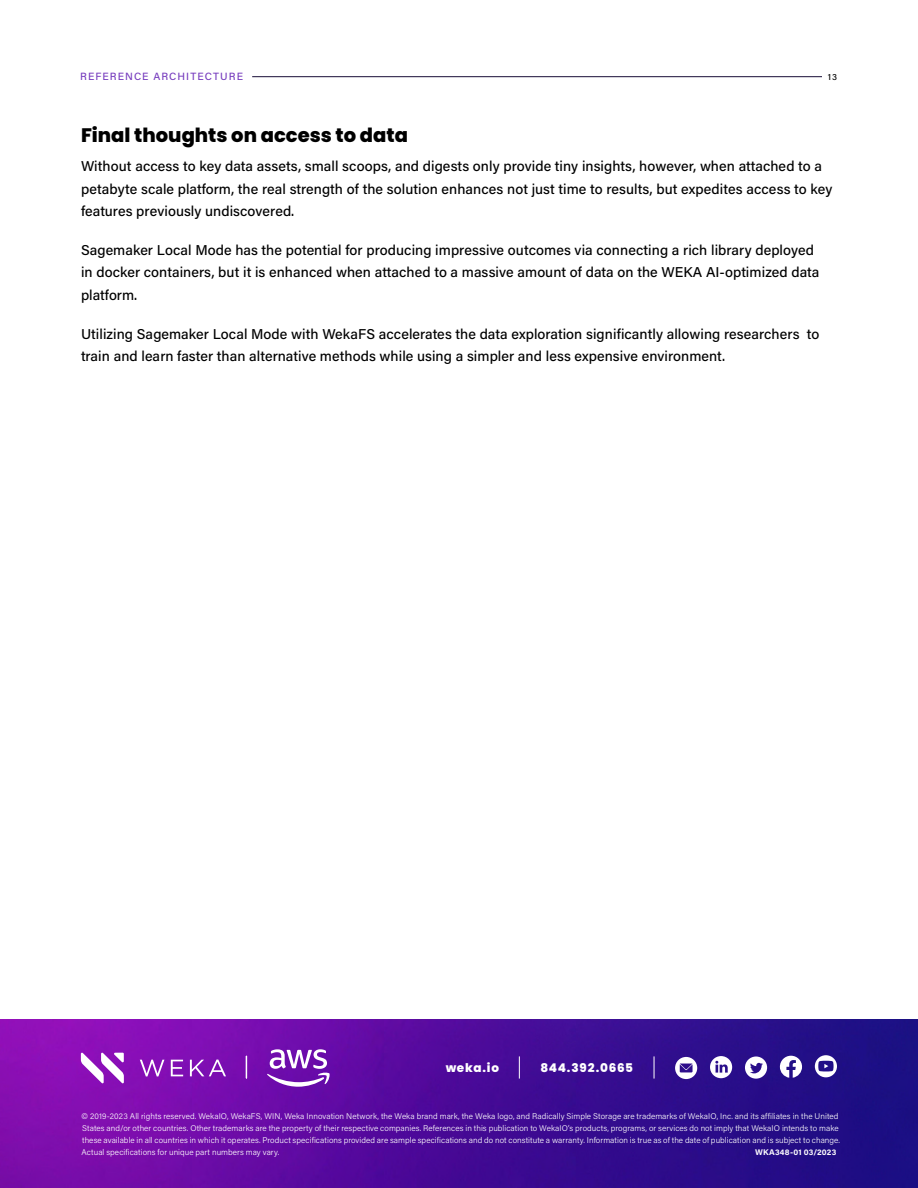
<style>
.page{position:relative;width:918px;height:1188px;background:#fff}
.page>*{position:absolute;margin:0;border:0;box-sizing:border-box;transform-origin:0 0}
.t1{font:800 19.5px "Poppins";color:#000}
.t2{font:500 14.25px/22.5px "Acumin Pro";letter-spacing:.005em;color:#000}
.t3{font:800 12px "Poppins";letter-spacing:.06em;color:#fff}
.t4{font:500 10.5px "Acumin Pro";letter-spacing:.1em;color:#773dbe}
.t5{font:500 9px "Acumin Pro";color:#000}
.t6{font:300 8.25px/12px "Acumin Pro";letter-spacing:.01em;color:#fff}
.t7{font:700 8.25px "Acumin Pro";letter-spacing:.02em;color:#fff}
</style>
<div class="page">
<hr style="left:252px;top:76px;width:570px;height:1px;background:#180d36">
<img style="left:0;top:1019px;width:918px;height:169px">
<svg style="left:81px;top:1052px;width:43px;height:32px"></svg>
<svg style="left:140px;top:1060px;width:24px;height:16px"></svg>
<svg style="left:171px;top:1060px;width:12px;height:16px"></svg>
<svg style="left:190px;top:1060px;width:36px;height:16px"></svg>
<svg style="left:246px;top:1056px;width:1px;height:23px"></svg>
<svg style="left:519px;top:1056px;width:1px;height:23px"></svg>
<svg style="left:654px;top:1056px;width:1px;height:23px"></svg>
<svg style="left:675px;top:1057px;width:22px;height:22px"></svg>
<svg style="left:815px;top:1055px;width:22px;height:22px"></svg>
<svg style="left:745px;top:1057px;width:22px;height:22px"></svg>
<svg style="left:710px;top:1056px;width:22px;height:22px"></svg>
<svg style="left:780px;top:1056px;width:22px;height:22px"></svg>
<svg style="left:267px;top:1049px;width:63px;height:38px"></svg>
<p class="t4" style="left:80px;top:69px;width:164px">REFERENCE ARCHITECTURE</p>
<p class="t5" style="left:828px;top:70px;width:11px">13</p>
<h1 class="t1" style="left:81px;top:124px;width:328px">Final thoughts on access to data</h1>
<p class="t2" style="left:81px;top:154px;width:753px">Without access to key data assets, small scoops, and digests only provide tiny insights, however, when attached to a petabyte scale platform, the real strength of the solution enhances not just time to results, but expedites access to key features previously undiscovered.</p>
<p class="t2" style="left:81px;top:238px;width:740px">Sagemaker Local Mode has the potential for producing impressive outcomes via connecting a rich library deployed in docker containers, but it is enhanced when attached to a massive amount of data on the WEKA AI-optimized data platform.</p>
<p class="t2" style="left:81px;top:322px;width:740px">Utilizing Sagemaker Local Mode with WekaFS accelerates the data exploration significantly allowing researchers to train and learn faster than alternative methods while using a simpler and less expensive environment.</p>
<p class="t3" style="left:446px;top:1061px;width:55px">weka.io</p>
<p class="t3" style="left:540px;top:1061px;width:94px">844.392.0665</p>
<p class="t6" style="left:82px;top:1110px;width:760px">© 2019-2023 All rights reserved. WekaIO, WekaFS, WIN, Weka Innovation Network, the Weka brand mark, the Weka logo, and Radically Simple Storage are trademarks of WekaIO, Inc. and its affiliates in the United States and/or other countries. Other trademarks are the property of their respective companies. References in this publication to WekaIO’s products, programs, or services do not imply that WekaIO intends to make these available in all countries in which it operates. Product specifications provided are sample specifications and do not constitute a warranty. Information is true as of the date of publication and is subject to change.<br>Actual specifications for unique part numbers may vary.</p>
<p class="t7" style="left:755px;top:1146px;width:83px">WKA348-01 03/2023</p>
</div>
